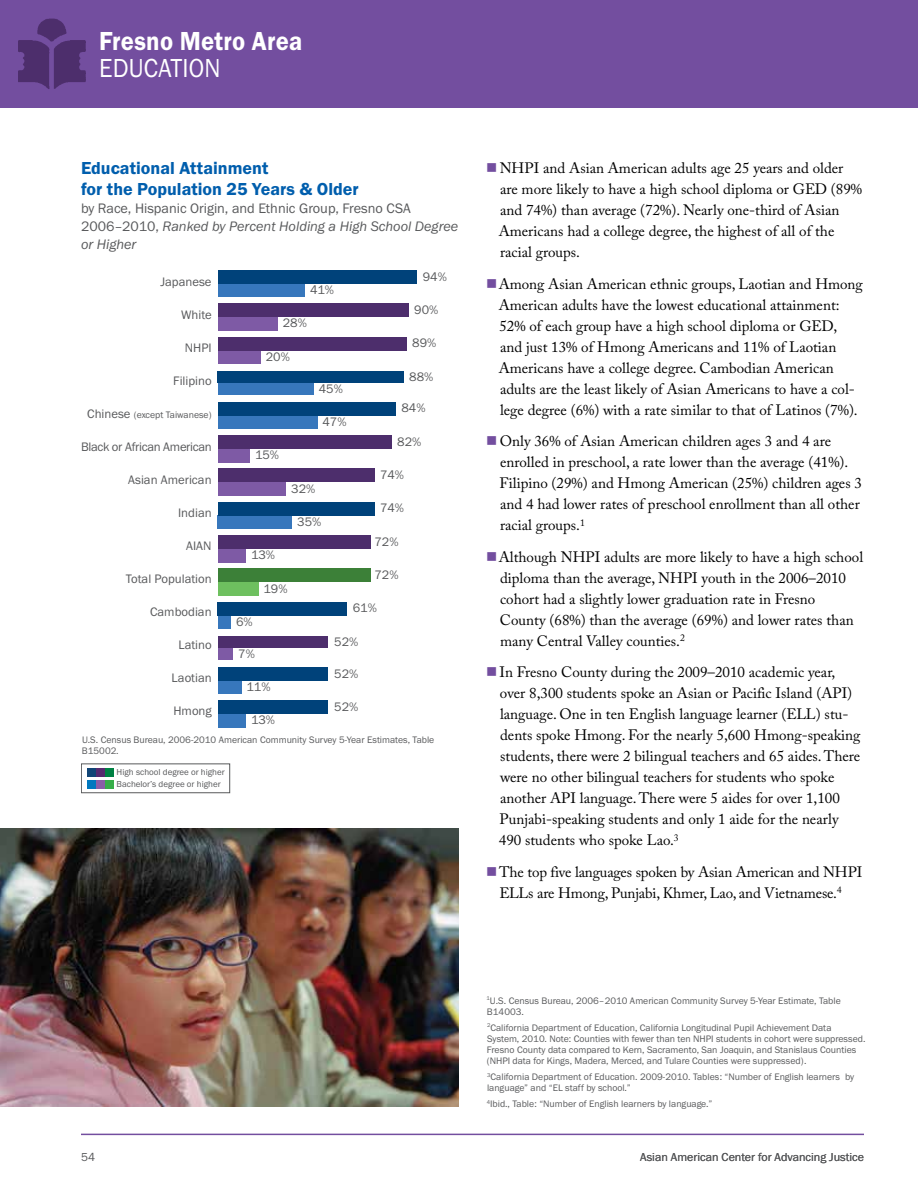
<style>
.page{position:relative;width:918px;height:1188px;background:#fff}
.page>*{position:absolute;margin:0;border:0;box-sizing:border-box;transform-origin:0 0}
.t1{font:27px "Franklin Gothic URW Dem";letter-spacing:.01em;color:#fff;scale:.91 1}
.t2{font:27px "Franklin Gothic URW Boo";color:#fff;scale:.91 1}
.t3{font:18px/21px "Franklin Gothic URW Dem";color:#005ead}
.t4{font:15px/21px "Adobe Caslon Pro";color:#000}
.t5{font:14.25px/18px "Franklin Gothic URW Boo Ita";color:#58595b}
.t6{font:14.25px "Franklin Gothic URW Boo";color:#58595b}
.t7{font:12.75px "Franklin Gothic URW Boo";color:#58595b}
.t8{font:12.75px "Franklin Gothic URW Boo";letter-spacing:-.025em;color:#58595b}
.t9{font:12px "Franklin Gothic URW Boo";color:#58595b}
.t10{font:9.75px/11.2px "Franklin Gothic URW Boo";color:#58595b}
.t11{font:9px/12px "Franklin Gothic URW Boo";color:#58595b}
.s1{font-family:"Franklin Gothic URW Boo"}
.s2{font-size:12.75px}
.s3{color:#734e9f}
</style>
<div class="page">
<div style="left:0;top:0;width:918px;height:108px;background:#734e9f"></div>
<img style="left:18px;top:18px;width:67px;height:71px">
<hr style="left:81px;top:1134px;width:783px;height:1px;background:#734e9f">
<div style="left:218px;top:284px;width:87px;height:13px;background:#3777bc"></div>
<div style="left:218px;top:270px;width:199px;height:14px;background:#00427a"></div>
<div style="left:218px;top:317px;width:59px;height:13px;background:#7e5aa5"></div>
<div style="left:218px;top:303px;width:190px;height:14px;background:#4d2e6c"></div>
<div style="left:218px;top:350px;width:42px;height:14px;background:#7e5aa5"></div>
<div style="left:218px;top:337px;width:188px;height:13px;background:#4d2e6c"></div>
<div style="left:218px;top:383px;width:95px;height:12px;background:#3777bc"></div>
<div style="left:218px;top:371px;width:186px;height:12px;background:#00427a"></div>
<div style="left:218px;top:415px;width:99px;height:14px;background:#3777bc"></div>
<div style="left:218px;top:402px;width:178px;height:13px;background:#00427a"></div>
<div style="left:218px;top:449px;width:32px;height:13px;background:#7e5aa5"></div>
<div style="left:218px;top:435px;width:173px;height:14px;background:#4d2e6c"></div>
<div style="left:218px;top:482px;width:68px;height:14px;background:#7e5aa5"></div>
<div style="left:218px;top:469px;width:156px;height:13px;background:#4d2e6c"></div>
<div style="left:218px;top:515px;width:74px;height:14px;background:#3777bc"></div>
<div style="left:218px;top:502px;width:156px;height:13px;background:#00427a"></div>
<div style="left:218px;top:549px;width:27px;height:13px;background:#7e5aa5"></div>
<div style="left:218px;top:535px;width:152px;height:14px;background:#4d2e6c"></div>
<div style="left:218px;top:582px;width:40px;height:14px;background:#6ec05f"></div>
<div style="left:218px;top:569px;width:152px;height:13px;background:#3c8038"></div>
<div style="left:218px;top:615px;width:13px;height:14px;background:#3777bc"></div>
<div style="left:218px;top:602px;width:129px;height:13px;background:#00427a"></div>
<div style="left:218px;top:648px;width:15px;height:12px;background:#7e5aa5"></div>
<div style="left:218px;top:636px;width:110px;height:12px;background:#4d2e6c"></div>
<div style="left:218px;top:681px;width:23px;height:13px;background:#3777bc"></div>
<div style="left:218px;top:667px;width:110px;height:14px;background:#00427a"></div>
<div style="left:218px;top:714px;width:27px;height:13px;background:#3777bc"></div>
<div style="left:218px;top:700px;width:110px;height:14px;background:#00427a"></div>
<img style="left:0;top:828px;width:459px;height:279px">
<div style="left:105px;top:768px;width:9px;height:9px;background:#008143"></div>
<div style="left:105px;top:780px;width:9px;height:9px;background:#37ae49"></div>
<div style="left:96px;top:768px;width:9px;height:9px;background:#562a6f"></div>
<div style="left:96px;top:780px;width:9px;height:9px;background:#8a5ea7"></div>
<div style="left:87px;top:768px;width:9px;height:9px;background:#114576"></div>
<div style="left:87px;top:780px;width:9px;height:9px;background:#0078bf"></div>
<div style="left:81px;top:764px;width:149px;height:29px;border:1px solid #58595b"></div>
<h1 class="t1" style="left:99px;top:24px;width:225px">Fresno Metro Area</h1>
<h1 class="t2" style="left:99px;top:51px;width:131px">Education</h1>
<p class="t3" style="left:81px;top:157px;width:279px">Educational Attainment<br>for the Population 25 Years &amp; Older</p>
<p class="t6" style="left:81px;top:199px;width:332px">by Race, Hispanic Origin, and Ethnic Group, Fresno CSA</p>
<p class="t5" style="left:81px;top:217px;width:379px"><span class="s1">2006–2010,</span> Ranked by Percent Holding a High School Degree or Higher</p>
<p class="t7" style="left:160px;top:274px;width:53px">Japanese</p>
<p class="t7" style="left:181px;top:307px;width:32px">White</p>
<p class="t7" style="left:185px;top:340px;width:28px">NHPI</p>
<p class="t7" style="left:173px;top:373px;width:40px">Filipino</p>
<p class="t10" style="left:87px;top:409px;width:126px"><span class="s2">Chinese</span> (except Taiwanese)</p>
<p class="t8" style="left:81px;top:439px;width:132px">Black or African American</p>
<p class="t7" style="left:128px;top:472px;width:85px">Asian American</p>
<p class="t7" style="left:178px;top:505px;width:35px">Indian</p>
<p class="t7" style="left:186px;top:538px;width:27px">AIAN</p>
<p class="t7" style="left:126px;top:571px;width:87px">Total Population</p>
<p class="t7" style="left:150px;top:604px;width:63px">Cambodian</p>
<p class="t7" style="left:178px;top:637px;width:35px">Latino</p>
<p class="t7" style="left:172px;top:670px;width:42px">Laotian</p>
<p class="t7" style="left:173px;top:703px;width:40px">Hmong</p>
<p class="t7" style="left:310px;top:282px;width:26px">41%</p>
<p class="t7" style="left:283px;top:315px;width:26px">28%</p>
<p class="t7" style="left:266px;top:349px;width:26px">20%</p>
<p class="t7" style="left:255px;top:447px;width:26px">15%</p>
<p class="t7" style="left:319px;top:380px;width:26px">45%</p>
<p class="t7" style="left:323px;top:414px;width:26px">47%</p>
<p class="t7" style="left:291px;top:480px;width:26px">32%</p>
<p class="t7" style="left:251px;top:547px;width:26px">13%</p>
<p class="t7" style="left:264px;top:580px;width:26px">19%</p>
<p class="t7" style="left:297px;top:514px;width:26px">35%</p>
<p class="t7" style="left:423px;top:268px;width:26px">94%</p>
<p class="t7" style="left:414px;top:302px;width:26px">90%</p>
<p class="t7" style="left:412px;top:335px;width:26px">89%</p>
<p class="t7" style="left:409px;top:368px;width:26px">88%</p>
<p class="t7" style="left:402px;top:400px;width:26px">84%</p>
<p class="t7" style="left:397px;top:434px;width:26px">82%</p>
<p class="t7" style="left:380px;top:467px;width:26px">74%</p>
<p class="t7" style="left:380px;top:500px;width:26px">74%</p>
<p class="t7" style="left:375px;top:534px;width:26px">72%</p>
<p class="t7" style="left:375px;top:567px;width:26px">72%</p>
<p class="t7" style="left:236px;top:614px;width:18px">6%</p>
<p class="t7" style="left:238px;top:646px;width:18px">7%</p>
<p class="t7" style="left:247px;top:679px;width:26px">11%</p>
<p class="t7" style="left:251px;top:712px;width:26px">13%</p>
<p class="t7" style="left:353px;top:600px;width:26px">61%</p>
<p class="t7" style="left:334px;top:634px;width:26px">52%</p>
<p class="t7" style="left:334px;top:665px;width:26px">52%</p>
<p class="t7" style="left:334px;top:699px;width:26px">52%</p>
<p class="t10" style="left:82px;top:734px;width:354px">U.S. Census Bureau, 2006-2010 American Community Survey 5-Year Estimates, Table<br>B15002.</p>
<p class="t11" style="left:117px;top:766px;width:110px">High school degree or higher<br>Bachelor’s degree or higher</p>
<p class="t4" style="left:499px;top:157px;width:365px;text-indent:-12px"><span class="s3">■</span>NHPI and Asian American adults age 25 years and older are more likely to have a high school diploma or GED (89% and 74%) than average (72%). Nearly one-third of Asian Americans had a college degree, the highest of all of the racial groups.</p>
<p class="t4" style="left:499px;top:273px;width:366px;text-indent:-12px"><span class="s3">■</span>Among Asian American ethnic groups, Laotian and Hmong American adults have the lowest educational attainment:<br>52% of each group have a high school diploma or GED,<br>and just 13% of Hmong Americans and 11% of Laotian Americans have a college degree. Cambodian American adults are the least likely of Asian Americans to have a col&shy;lege degree (6%) with a rate similar to that of Latinos (7%).</p>
<p class="t4" style="left:500px;top:430px;width:364px;text-indent:-13px"><span class="s3">■</span> Only 36% of Asian American children ages 3 and 4 are enrolled in preschool, a rate lower than the average (41%).<br>Filipino (29%) and Hmong American (25%) children ages 3 and 4 had lower rates of preschool enrollment than all other racial groups.<sup>1</sup></p>
<p class="t4" style="left:500px;top:546px;width:365px;text-indent:-14px"><span class="s3">■</span>Although NHPI adults are more likely to have a high school diploma than the average, NHPI youth in the 2006–2010 cohort had a slightly lower graduation rate in Fresno County (68%) than the average (69%) and lower rates than many Central Valley counties.<sup>2</sup></p>
<p class="t4" style="left:499px;top:661px;width:363px;text-indent:-13px"><span class="s3">■</span>In Fresno County during the 2009–2010 academic year, over 8,300 students spoke an Asian or Pacific Island (API) language. One in ten English language learner (ELL) stu&shy;dents spoke Hmong. For the nearly 5,600 Hmong-speaking students, there were 2 bilingual teachers and 65 aides. There were no other bilingual teachers for students who spoke another API language. There were 5 aides for over 1,100<br>Punjabi-speaking students and only 1 aide for the nearly 490 students who spoke Lao.<sup>3</sup></p>
<p class="t4" style="left:486px;top:861px;width:378px;text-align:center"><span class="s3">■</span>The top five languages spoken by Asian American and NHPI<br>ELLs are Hmong, Punjabi, Khmer, Lao, and Vietnamese.<sup>4</sup></p>
<p class="t10" style="left:487px;top:994px;width:356px"><sup>1</sup>U.S. Census Bureau, 2006–2010 American Community Survey 5-Year Estimate, Table<br>B14003.</p>
<p class="t10" style="left:487px;top:1021px;width:380px"><sup>2</sup>California Department of Education, California Longitudinal Pupil Achievement Data System, 2010. Note: Counties with fewer than ten NHPI students in cohort were suppressed.<br>Fresno County data compared to Kern, Sacramento, San Joaquin, and Stanislaus Counties (NHPI data for Kings, Madera, Merced, and Tulare Counties were suppressed).</p>
<p class="t10" style="left:487px;top:1071px;width:369px"><sup>3</sup>California Department of Education. 2009-2010. Tables: “Number of English learners by language” and “EL staff by school.”</p>
<p class="t10" style="left:487px;top:1098px;width:227px"><sup>4</sup>Ibid., Table: “Number of English learners by language.”</p>
<p class="t9" style="left:81px;top:1150px;width:16px">54</p>
<p class="t9" style="left:640px;top:1150px;width:225px">Asian American Center for Advancing Justice</p>
</div>
